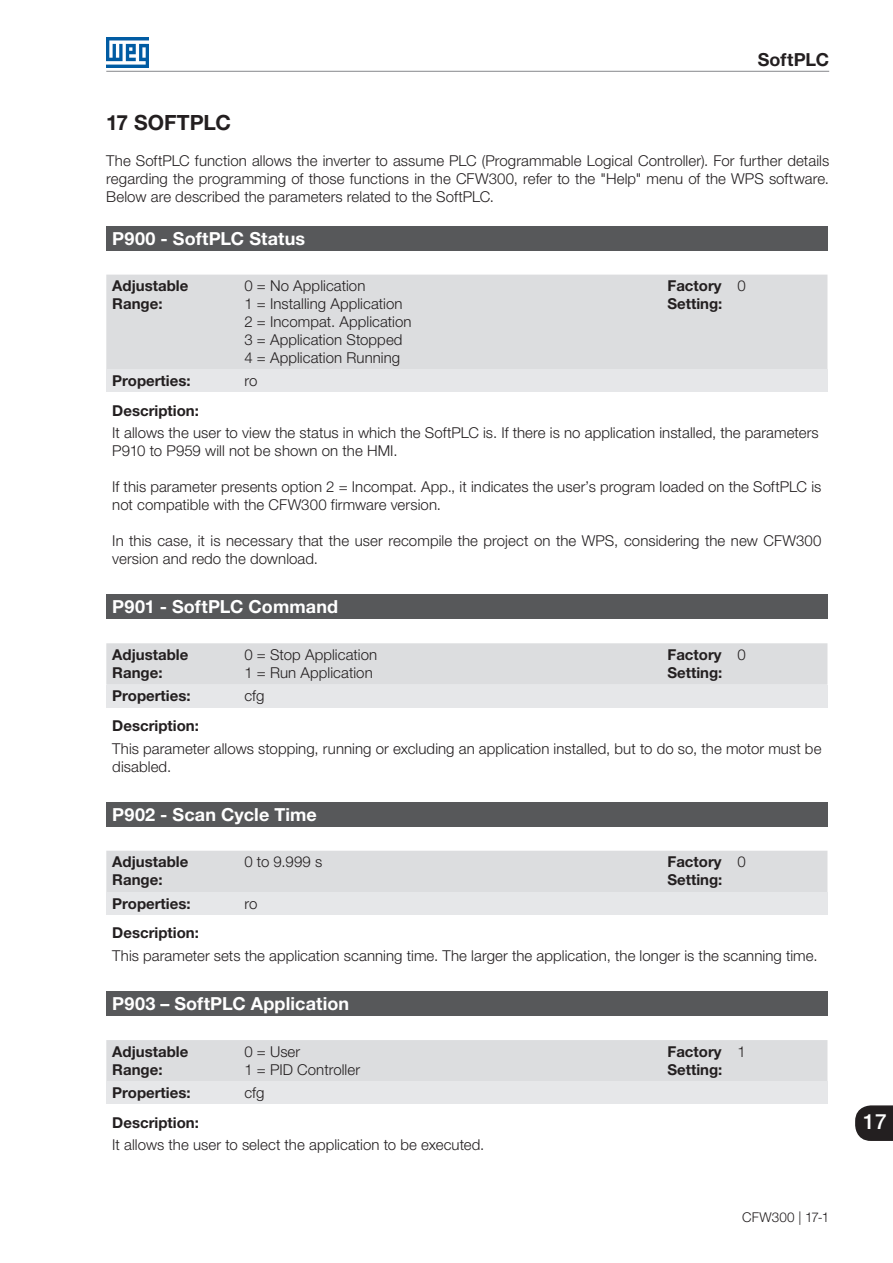
<style>
.page{position:relative;width:893px;height:1263px;background:#fff}
.page>*{position:absolute;margin:0;border:0;box-sizing:border-box;transform-origin:0 0}
.t1{font:700 21px "Helvetica Neue LT Pro";letter-spacing:-.005em;color:#231f20}
.t2{font:500 21px "Helvetica Neue LT Pro";color:#fff}
._900_a_999{font:700 18px "Helvetica Neue LT Pro";letter-spacing:.01em;color:#fff}
.t3{font:700 18px "Helvetica Neue LT Pro";letter-spacing:.005em;color:#231f20}
.Descricao_Parametros{font:300 15px/18px "Helvetica Neue LT Pro";letter-spacing:.005em;color:#231f20}
.Texto{font:300 15px/18px "Helvetica Neue LT Pro";letter-spacing:.005em;color:#231f20;text-align:justify}
.Faixa_de_Valores___P{font:700 15px "Helvetica Neue LT Pro";color:#231f20}
.t4{font:300 13.5px "Helvetica Neue LT Pro";letter-spacing:.01em;color:#231f20}
</style>
<div class="page">
<hr style="left:106px;top:71px;width:723px;height:1px;background:#939598">
<img style="left:106px;top:38px;width:43px;height:29px">
<svg style="left:855px;top:1105px;width:38px;height:36px"></svg>
<div style="left:106px;top:226px;width:721px;height:25px;background:#57585a"></div>
<div style="left:106px;top:275px;width:721px;height:94px;background:#dcdddf"></div>
<div style="left:106px;top:369px;width:132px;height:23px;background:#e6e7e9"></div>
<div style="left:238px;top:369px;width:589px;height:23px;background:#e6e7e9"></div>
<div style="left:106px;top:594px;width:721px;height:25px;background:#57585a"></div>
<div style="left:106px;top:643px;width:721px;height:42px;background:#dcdddf"></div>
<div style="left:106px;top:685px;width:132px;height:22px;background:#e6e7e9"></div>
<div style="left:238px;top:685px;width:589px;height:22px;background:#e6e7e9"></div>
<div style="left:106px;top:802px;width:721px;height:25px;background:#57585a"></div>
<div style="left:106px;top:851px;width:721px;height:41px;background:#dcdddf"></div>
<div style="left:106px;top:892px;width:132px;height:23px;background:#e6e7e9"></div>
<div style="left:238px;top:892px;width:589px;height:23px;background:#e6e7e9"></div>
<div style="left:106px;top:991px;width:721px;height:25px;background:#57585a"></div>
<div style="left:106px;top:1040px;width:721px;height:41px;background:#dcdddf"></div>
<div style="left:106px;top:1081px;width:132px;height:23px;background:#e6e7e9"></div>
<div style="left:238px;top:1081px;width:589px;height:23px;background:#e6e7e9"></div>
<p class="t3" style="left:758px;top:48px;width:73px">SoftPLC</p>
<p class="t1" style="left:106px;top:109px;width:126px">17 SOFTPLC</p>
<p class="Texto" style="left:106px;top:151px;width:724px">The SoftPLC function allows the inverter to assume PLC (Programmable Logical Controller). For further details regarding the programming of those functions in the CFW300, refer to the "Help" menu of the WPS software.<br>Below are described the parameters related to the SoftPLC.</p>
<p class="_900_a_999" style="left:112px;top:227px;width:194px">P900 - SoftPLC Status</p>
<p class="Faixa_de_Valores___P" style="left:112px;top:276px;width:78px">Adjustable</p>
<p class="Faixa_de_Valores___P" style="left:112px;top:294px;width:52px">Range:</p>
<p class="Descricao_Parametros" style="left:244px;top:277px;width:123px">0 = No Application</p>
<p class="Descricao_Parametros" style="left:244px;top:295px;width:160px">1 = Installing Application</p>
<p class="Descricao_Parametros" style="left:244px;top:313px;width:169px">2 = Incompat. Application</p>
<p class="Descricao_Parametros" style="left:244px;top:331px;width:160px">3 = Application Stopped</p>
<p class="Descricao_Parametros" style="left:244px;top:349px;width:157px">4 = Application Running</p>
<p class="Faixa_de_Valores___P" style="left:667px;top:276px;width:56px">Factory</p>
<p class="Faixa_de_Valores___P" style="left:667px;top:294px;width:57px">Setting:</p>
<p class="Descricao_Parametros" style="left:737px;top:277px;width:10px">0</p>
<p class="Faixa_de_Valores___P" style="left:112px;top:371px;width:80px">Properties:</p>
<p class="Descricao_Parametros" style="left:244px;top:371px;width:14px">ro</p>
<p class="Faixa_de_Valores___P" style="left:112px;top:401px;width:88px">Description:</p>
<p class="Descricao_Parametros" style="left:112px;top:424px;width:708px">It allows the user to view the status in which the SoftPLC is. If there is no application installed, the parameters</p>
<p class="Descricao_Parametros" style="left:112px;top:442px;width:287px">P910 to P959 will not be shown on the HMI.</p>
<p class="Descricao_Parametros" style="left:112px;top:478px;width:711px">If this parameter presents option 2 = Incompat. App., it indicates the user’s program loaded on the SoftPLC is</p>
<p class="Descricao_Parametros" style="left:112px;top:496px;width:330px">not compatible with the CFW300 firmware version.</p>
<p class="Descricao_Parametros" style="left:112px;top:532px;width:711px">In this case, it is necessary that the user recompile the project on the WPS, considering the new CFW300 version and redo the download.</p>
<p class="_900_a_999" style="left:112px;top:596px;width:227px">P901 - SoftPLC Command</p>
<p class="Faixa_de_Valores___P" style="left:112px;top:645px;width:78px">Adjustable</p>
<p class="Faixa_de_Valores___P" style="left:112px;top:663px;width:52px">Range:</p>
<p class="Descricao_Parametros" style="left:244px;top:645px;width:134px">0 = Stop Application</p>
<p class="Descricao_Parametros" style="left:244px;top:663px;width:130px">1 = Run Application</p>
<p class="Faixa_de_Valores___P" style="left:667px;top:645px;width:56px">Factory</p>
<p class="Faixa_de_Valores___P" style="left:667px;top:663px;width:57px">Setting:</p>
<p class="Descricao_Parametros" style="left:737px;top:645px;width:10px">0</p>
<p class="Faixa_de_Valores___P" style="left:112px;top:687px;width:80px">Properties:</p>
<p class="Descricao_Parametros" style="left:244px;top:687px;width:22px">cfg</p>
<p class="Faixa_de_Valores___P" style="left:112px;top:716px;width:88px">Description:</p>
<p class="Descricao_Parametros" style="left:112px;top:739px;width:711px">This parameter allows stopping, running or excluding an application installed, but to do so, the motor must be</p>
<p class="Descricao_Parametros" style="left:112px;top:757px;width:60px">disabled.</p>
<p class="_900_a_999" style="left:112px;top:803px;width:206px">P902 - Scan Cycle Time</p>
<p class="Faixa_de_Valores___P" style="left:112px;top:852px;width:78px">Adjustable</p>
<p class="Faixa_de_Valores___P" style="left:112px;top:870px;width:52px">Range:</p>
<p class="Descricao_Parametros" style="left:244px;top:853px;width:79px">0 to 9.999 s</p>
<p class="Faixa_de_Valores___P" style="left:667px;top:852px;width:56px">Factory</p>
<p class="Faixa_de_Valores___P" style="left:667px;top:870px;width:57px">Setting:</p>
<p class="Descricao_Parametros" style="left:737px;top:853px;width:10px">0</p>
<p class="Faixa_de_Valores___P" style="left:112px;top:894px;width:80px">Properties:</p>
<p class="Descricao_Parametros" style="left:244px;top:894px;width:14px">ro</p>
<p class="Faixa_de_Valores___P" style="left:112px;top:923px;width:88px">Description:</p>
<p class="Descricao_Parametros" style="left:112px;top:946px;width:707px">This parameter sets the application scanning time. The larger the application, the longer is the scanning time.</p>
<p class="_900_a_999" style="left:112px;top:992px;width:238px">P903 – SoftPLC Application</p>
<p class="Faixa_de_Valores___P" style="left:112px;top:1042px;width:78px">Adjustable</p>
<p class="Faixa_de_Valores___P" style="left:112px;top:1060px;width:52px">Range:</p>
<p class="Descricao_Parametros" style="left:244px;top:1042px;width:57px">0 = User</p>
<p class="Descricao_Parametros" style="left:244px;top:1060px;width:117px">1 = PID Controller</p>
<p class="Faixa_de_Valores___P" style="left:667px;top:1042px;width:56px">Factory</p>
<p class="Faixa_de_Valores___P" style="left:667px;top:1060px;width:57px">Setting:</p>
<p class="Descricao_Parametros" style="left:737px;top:1042px;width:10px">1</p>
<p class="Faixa_de_Valores___P" style="left:112px;top:1083px;width:80px">Properties:</p>
<p class="Descricao_Parametros" style="left:244px;top:1083px;width:22px">cfg</p>
<p class="Faixa_de_Valores___P" style="left:112px;top:1113px;width:88px">Description:</p>
<p class="Descricao_Parametros" style="left:112px;top:1136px;width:374px">It allows the user to select the application to be executed.</p>
<p class="t4" style="left:742px;top:1208px;width:89px">CFW300 | 17-1</p>
<h1 class="t2" style="left:863px;top:1109px;width:25px">17</h1>
</div>
